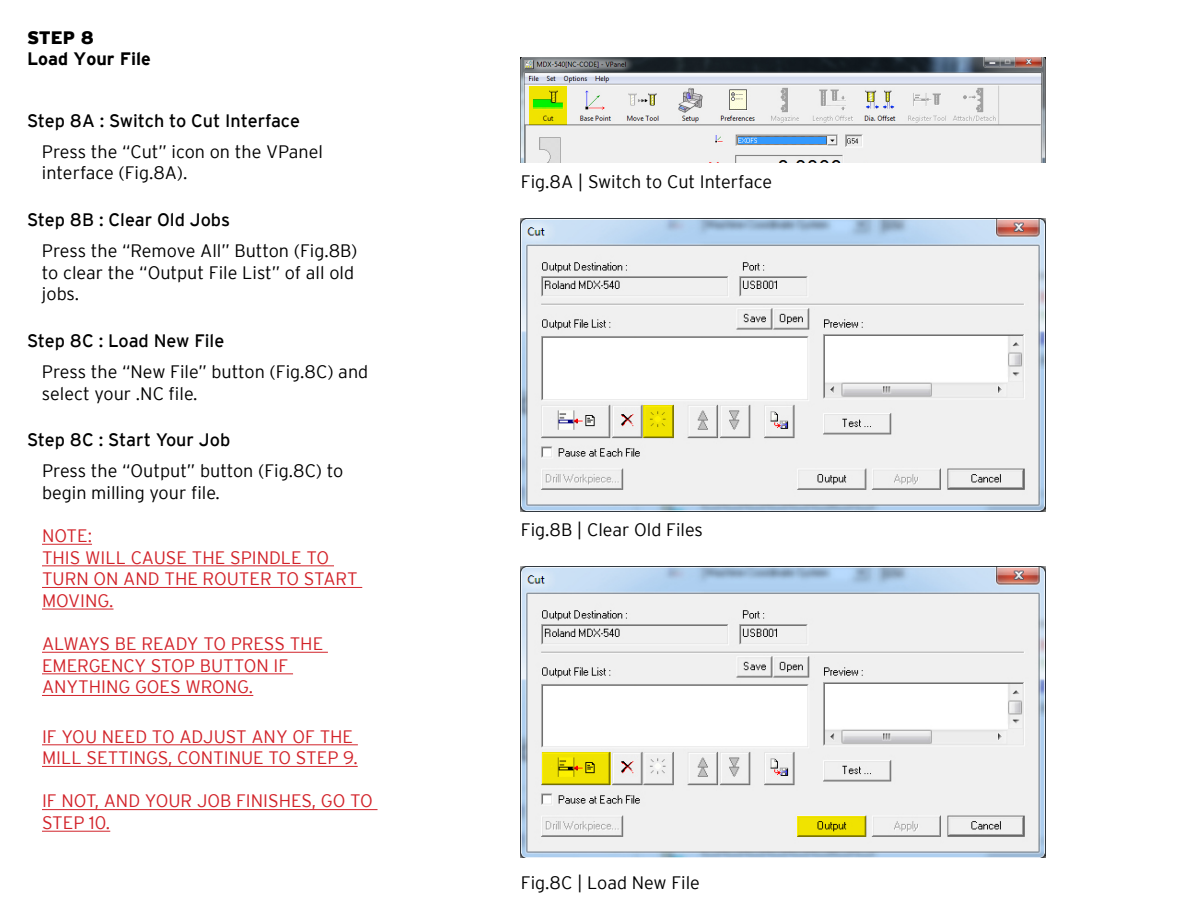
<style>
.page{position:relative;width:1188px;height:918px;background:#fff}
.page>*{position:absolute;margin:0;border:0;box-sizing:border-box;transform-origin:0 0}
.t1{font:300 18px/21.6px "Interstate";color:#000}
.t2{font:300 18px/21.6px "Interstate";color:#d2232a}
.t3{font:18px "Interstate";color:#000}
.t4{font:700 18px "Interstate";color:#000}
.t5{font:900 18px "Interstate";color:#000}
</style>
<div class="page">
<hr style="left:42px;top:544px;width:50px;height:1px;background:#d2232a">
<hr style="left:42px;top:566px;width:292px;height:1px;background:#d2232a">
<hr style="left:42px;top:587px;width:320px;height:1px;background:#d2232a">
<hr style="left:42px;top:609px;width:72px;height:1px;background:#d2232a">
<hr style="left:42px;top:652px;width:286px;height:1px;background:#d2232a">
<hr style="left:42px;top:674px;width:251px;height:1px;background:#d2232a">
<hr style="left:42px;top:695px;width:211px;height:1px;background:#d2232a">
<hr style="left:42px;top:745px;width:316px;height:1px;background:#d2232a">
<hr style="left:42px;top:766px;width:316px;height:1px;background:#d2232a">
<hr style="left:42px;top:809px;width:336px;height:1px;background:#d2232a">
<hr style="left:42px;top:831px;width:68px;height:1px;background:#d2232a">
<img style="left:521px;top:566px;width:524px;height:291px">
<img style="left:521px;top:218px;width:524px;height:293px">
<img style="left:521px;top:57px;width:524px;height:106px">
<svg style="left:530px;top:86px;width:37px;height:38px"></svg>
<svg style="left:644px;top:405px;width:30px;height:33px"></svg>
<svg style="left:542px;top:752px;width:68px;height:33px;background:#ded000"></svg>
<svg style="left:797px;top:816px;width:69px;height:20px"></svg>
<p class="t5" style="left:27px;top:27px;width:69px">STEP 8</p>
<p class="t4" style="left:27px;top:49px;width:125px">Load Your File</p>
<p class="t3" style="left:27px;top:110px;width:275px">Step 8A : Switch to Cut Interface</p>
<p class="t1" style="left:42px;top:141px;width:282px">Press the “Cut” icon on the VPanel interface (Fig.8A).</p>
<p class="t3" style="left:27px;top:209px;width:205px">Step 8B : Clear Old Jobs</p>
<p class="t1" style="left:42px;top:240px;width:317px">Press the “Remove All” Button (Fig.8B) to clear the “Output File List” of all old jobs.</p>
<p class="t3" style="left:27px;top:330px;width:199px">Step 8C : Load New File</p>
<p class="t1" style="left:42px;top:361px;width:328px">Press the “New File” button (Fig.8C) and select your .NC file.</p>
<p class="t3" style="left:27px;top:430px;width:205px">Step 8C : Start Your Job</p>
<p class="t1" style="left:42px;top:460px;width:303px">Press the “Output” button (Fig.8C) to begin milling your file.</p>
<p class="t2" style="left:42px;top:525px;width:317px">NOTE:<br>THIS WILL CAUSE THE SPINDLE TO<br>TURN ON AND THE ROUTER TO START<br>MOVING.</p>
<p class="t2" style="left:42px;top:633px;width:283px">ALWAYS BE READY TO PRESS THE<br>EMERGENCY STOP BUTTON IF<br>ANYTHING GOES WRONG.</p>
<p class="t2" style="left:42px;top:725px;width:317px">IF YOU NEED TO ADJUST ANY OF THE<br>MILL SETTINGS, CONTINUE TO STEP 9.</p>
<p class="t2" style="left:42px;top:790px;width:332px">IF NOT, AND YOUR JOB FINISHES, GO TO<br>STEP 10.</p>
<p class="t1" style="left:521px;top:171px;width:253px">Fig.8A | Switch to Cut Interface</p>
<p class="t1" style="left:521px;top:519px;width:184px">Fig.8B | Clear Old Files</p>
<p class="t1" style="left:521px;top:872px;width:181px">Fig.8C | Load New File</p>
</div>
